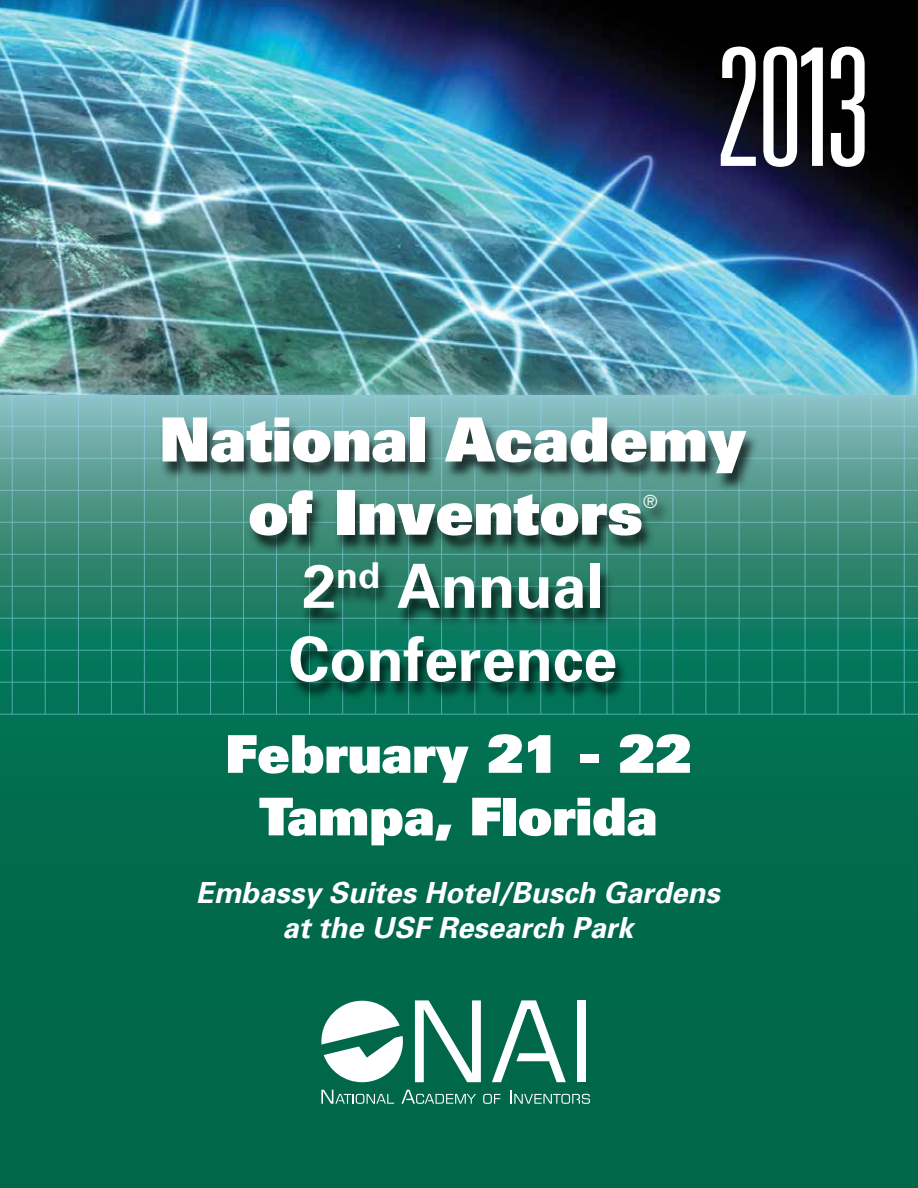
<style>
.page{position:relative;width:918px;height:1188px;background:#fff}
.page>*{position:absolute;margin:0;border:0;box-sizing:border-box;transform-origin:0 0}
.t1{font:900 61.05px/73.2px "Univers";color:#fff;text-align:center}
.t2{font:700 61.05px/73.2px "Univers";color:#fff}
.t3{font:900 52.2px/62.6px "Univers";color:#fff;text-align:center}
.t4{font:italic 700 29.1px/35px "Univers";color:#fff;text-align:center}
.t5{font:300 18px "Univers LT Std";color:#fff}
</style>
<div class="page">
<div style="left:0;top:371px;width:918px;height:817px;background:#00694a"></div>
<svg style="left:0;top:394px;width:918px;height:320px;background:#3f9282"></svg>
<hr style="left:0;top:682px;width:918px;height:1px;background:#94daf8">
<hr style="left:0;top:650px;width:918px;height:1px;background:#94daf8">
<hr style="left:0;top:618px;width:918px;height:1px;background:#94daf8">
<hr style="left:0;top:586px;width:918px;height:1px;background:#94daf8">
<hr style="left:0;top:554px;width:918px;height:1px;background:#94daf8">
<hr style="left:0;top:522px;width:918px;height:1px;background:#94daf8">
<hr style="left:0;top:490px;width:918px;height:1px;background:#94daf8">
<hr style="left:0;top:458px;width:918px;height:1px;background:#94daf8">
<hr style="left:0;top:426px;width:918px;height:1px;background:#94daf8">
<hr style="left:904px;top:394px;width:1px;height:320px;background:#94daf8">
<hr style="left:871px;top:394px;width:1px;height:320px;background:#94daf8">
<hr style="left:838px;top:394px;width:1px;height:320px;background:#94daf8">
<hr style="left:805px;top:394px;width:1px;height:320px;background:#94daf8">
<hr style="left:772px;top:394px;width:1px;height:320px;background:#94daf8">
<hr style="left:739px;top:394px;width:1px;height:320px;background:#94daf8">
<hr style="left:706px;top:394px;width:1px;height:320px;background:#94daf8">
<hr style="left:673px;top:394px;width:1px;height:320px;background:#94daf8">
<hr style="left:640px;top:394px;width:1px;height:320px;background:#94daf8">
<hr style="left:607px;top:394px;width:1px;height:320px;background:#94daf8">
<hr style="left:573px;top:394px;width:1px;height:320px;background:#94daf8">
<hr style="left:540px;top:394px;width:1px;height:320px;background:#94daf8">
<hr style="left:508px;top:394px;width:1px;height:320px;background:#94daf8">
<hr style="left:475px;top:394px;width:1px;height:320px;background:#94daf8">
<hr style="left:441px;top:394px;width:1px;height:320px;background:#94daf8">
<hr style="left:408px;top:394px;width:1px;height:320px;background:#94daf8">
<hr style="left:375px;top:394px;width:1px;height:320px;background:#94daf8">
<hr style="left:342px;top:394px;width:1px;height:320px;background:#94daf8">
<hr style="left:309px;top:394px;width:1px;height:320px;background:#94daf8">
<hr style="left:276px;top:394px;width:1px;height:320px;background:#94daf8">
<hr style="left:243px;top:394px;width:1px;height:320px;background:#94daf8">
<hr style="left:210px;top:394px;width:1px;height:320px;background:#94daf8">
<hr style="left:177px;top:394px;width:1px;height:320px;background:#94daf8">
<hr style="left:144px;top:394px;width:1px;height:320px;background:#94daf8">
<hr style="left:111px;top:394px;width:1px;height:320px;background:#94daf8">
<hr style="left:78px;top:394px;width:1px;height:320px;background:#94daf8">
<hr style="left:45px;top:394px;width:1px;height:320px;background:#94daf8">
<hr style="left:12px;top:394px;width:1px;height:320px;background:#94daf8">
<svg style="left:321px;top:1001px;width:82px;height:81px"></svg>
<svg style="left:321px;top:1090px;width:73px;height:14px"></svg>
<svg style="left:401px;top:1090px;width:75px;height:14px"></svg>
<svg style="left:483px;top:1094px;width:17px;height:10px"></svg>
<svg style="left:510px;top:1090px;width:80px;height:14px"></svg>
<svg style="left:415px;top:1000px;width:66px;height:82px"></svg>
<svg style="left:492px;top:1000px;width:74px;height:82px"></svg>
<div style="left:577px;top:1000px;width:9px;height:82px;background:#fff"></div>
<img style="left:154px;top:408px;width:609px;height:310px">
<img style="left:0;top:0;width:918px;height:394px">
<svg style="left:721px;top:47px;width:35px;height:119px"></svg>
<svg style="left:763px;top:47px;width:60px;height:120px"></svg>
<svg style="left:831px;top:47px;width:34px;height:120px"></svg>
<h1 class="t1" style="left:159px;top:401px;width:588px">National Academy of Inventors</h1>
<p class="t5" style="left:643px;top:491px;width:16px">®</p>
<h1 class="t2" style="left:288px;top:550px;width:330px">2<sup>nd</sup> Annual<br>Conference</h1>
<h2 class="t3" style="left:225px;top:721px;width:468px">February 21 - 22<br>Tampa, Florida</h2>
<p class="t4" style="left:196px;top:875px;width:525px">Embassy Suites Hotel/Busch Gardens at the USF Research Park</p>
</div>
